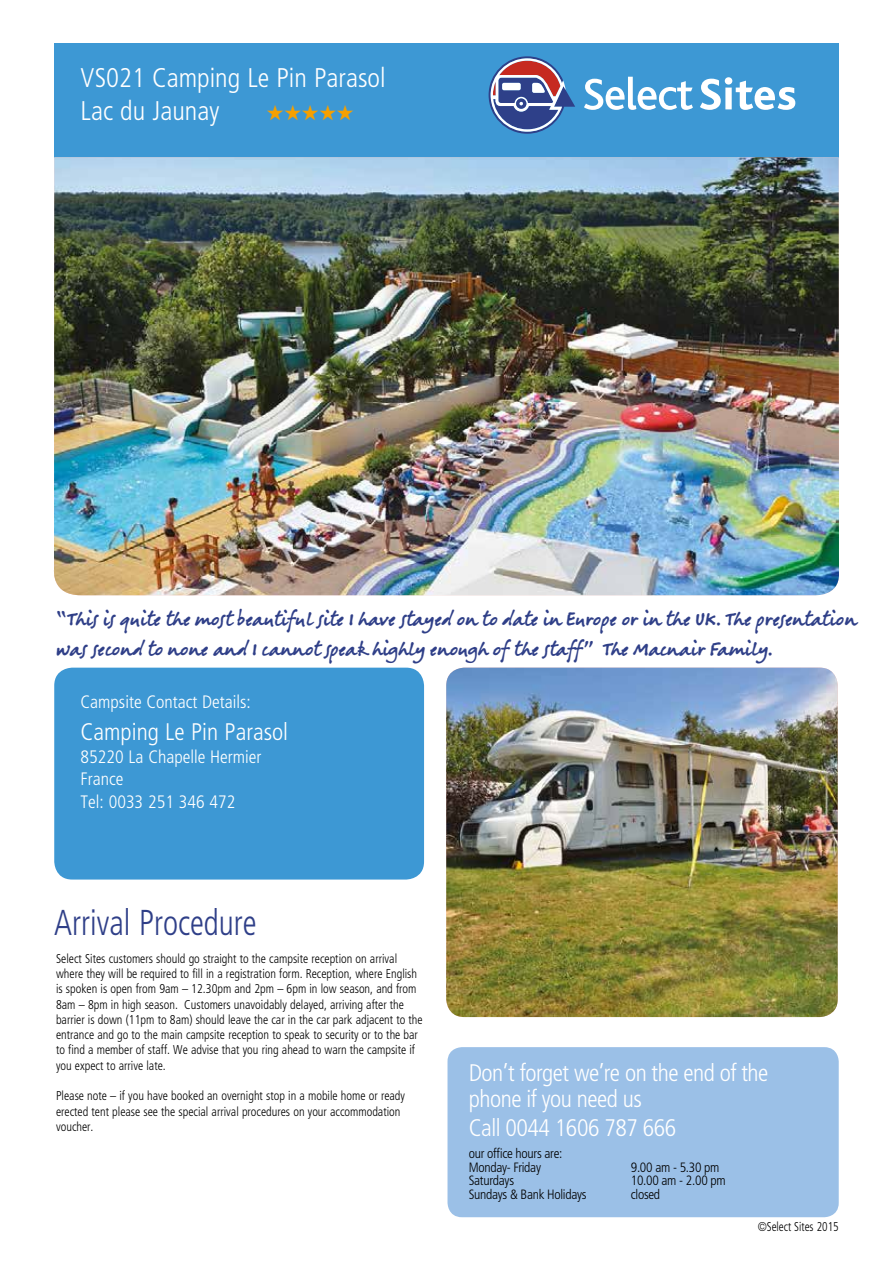
<style>
.page{position:relative;width:893px;height:1263px;background:#fff}
.page>*{position:absolute;margin:0;border:0;box-sizing:border-box;transform-origin:0 0}
.t1{font:300 condensed 36px "Frutiger";color:#2f3f88;scale:.9 1}
.t2{font:300 condensed 27px/33px "Frutiger";color:#fff}
.t3{font:300 condensed 24px/25.5px "Frutiger";letter-spacing:-.02em;color:#fff}
.t4{font:300 condensed 24px "Frutiger";color:#fff}
.t5{font:21.45px "Zapf Dingbats ITC";color:#f6a000}
.t6{font:300 condensed 18px/22.5px "Frutiger";color:#fff}
.t7{font:17.55px/30px "Berranger Hand ITC";color:#2f3f88}
.t8{font:300 condensed 13.5px/13.5px "Frutiger";letter-spacing:-.02em;color:#000}
.t9{font:300 condensed 12.75px/15.3px "Frutiger";color:#000;scale:.95 1}
.t10{font:300 condensed 12.75px "Frutiger";color:#000;scale:.9 1}
</style>
<div class="page">
<div style="left:54px;top:43px;width:785px;height:114px;background:#3d98d4"></div>
<div style="left:54px;top:668px;width:370px;height:211px;background:#3d98d4;border-radius:18px"></div>
<img style="left:446px;top:668px;width:392px;height:349px">
<img style="left:54px;top:157px;width:785px;height:439px">
<svg style="left:489px;top:56px;width:86px;height:78px"></svg>
<svg style="left:584px;top:77px;width:109px;height:33px"></svg>
<svg style="left:700px;top:77px;width:95px;height:33px"></svg>
<div style="left:447px;top:1047px;width:392px;height:170px;background:#9bc0e7;border-radius:14px"></div>
<h2 class="t2" style="left:81px;top:62px;width:306px">VS021 Camping Le Pin Parasol<br>Lac du Jaunay</h2>
<h3 class="t5" style="left:267px;top:102px;width:89px">★★★★★</h3>
<h3 class="t7" style="left:56px;top:605px;width:802px">“This is quite the most beautiful site I have stayed on to date in Europe or in the UK. The presentation was second to none and I cannot speak highly enough of the staff” The Macnair Family.</h3>
<h3 class="t6" style="left:81px;top:691px;width:172px">Campsite Contact Details:</h3>
<h3 class="t4" style="left:81px;top:718px;width:209px">Camping Le Pin Parasol</h3>
<h3 class="t6" style="left:81px;top:746px;width:182px">85220 La Chapelle Hermier<br>France<br>Tel: 0033 251 346 472</h3>
<h1 class="t1" style="left:54px;top:902px;width:226px">Arrival Procedure</h1>
<p class="t9" style="left:56px;top:951px;width:387px">Select Sites customers should go straight to the campsite reception on arrival where they will be required to fill in a registration form. Reception, where English is spoken is open from 9am – 12.30pm and 2pm – 6pm in low season, and from 8am – 8pm in high season. Customers unavoidably delayed, arriving after the barrier is down (11pm to 8am) should leave the car in the car park adjacent to the entrance and go to the main campsite reception to speak to security or to the bar to find a member of staff. We advise that you ring ahead to warn the campsite if you expect to arrive late.</p>
<p class="t9" style="left:56px;top:1088px;width:369px">Please note – if you have booked an overnight stop in a mobile home or ready erected tent please see the special arrival procedures on your accommodation voucher.</p>
<h3 class="t3" style="left:469px;top:1060px;width:301px">Don’t forget we’re on the end of the phone if you need us</h3>
<h3 class="t3" style="left:469px;top:1115px;width:209px">Call 0044 1606 787 666</h3>
<p class="t8" style="left:469px;top:1147px;width:95px">our office hours are:<br>Monday- Friday</p>
<p class="t8" style="left:631px;top:1160px;width:90px">9.00 am - 5.30 pm</p>
<p class="t8" style="left:469px;top:1174px;width:47px">Saturdays</p>
<p class="t8" style="left:631px;top:1174px;width:96px">10.00 am - 2.00 pm</p>
<p class="t8" style="left:469px;top:1187px;width:119px">Sundays &amp; Bank Holidays</p>
<p class="t8" style="left:631px;top:1187px;width:31px">closed</p>
<p class="t10" style="left:758px;top:1219px;width:92px">©Select Sites 2015</p>
</div>
